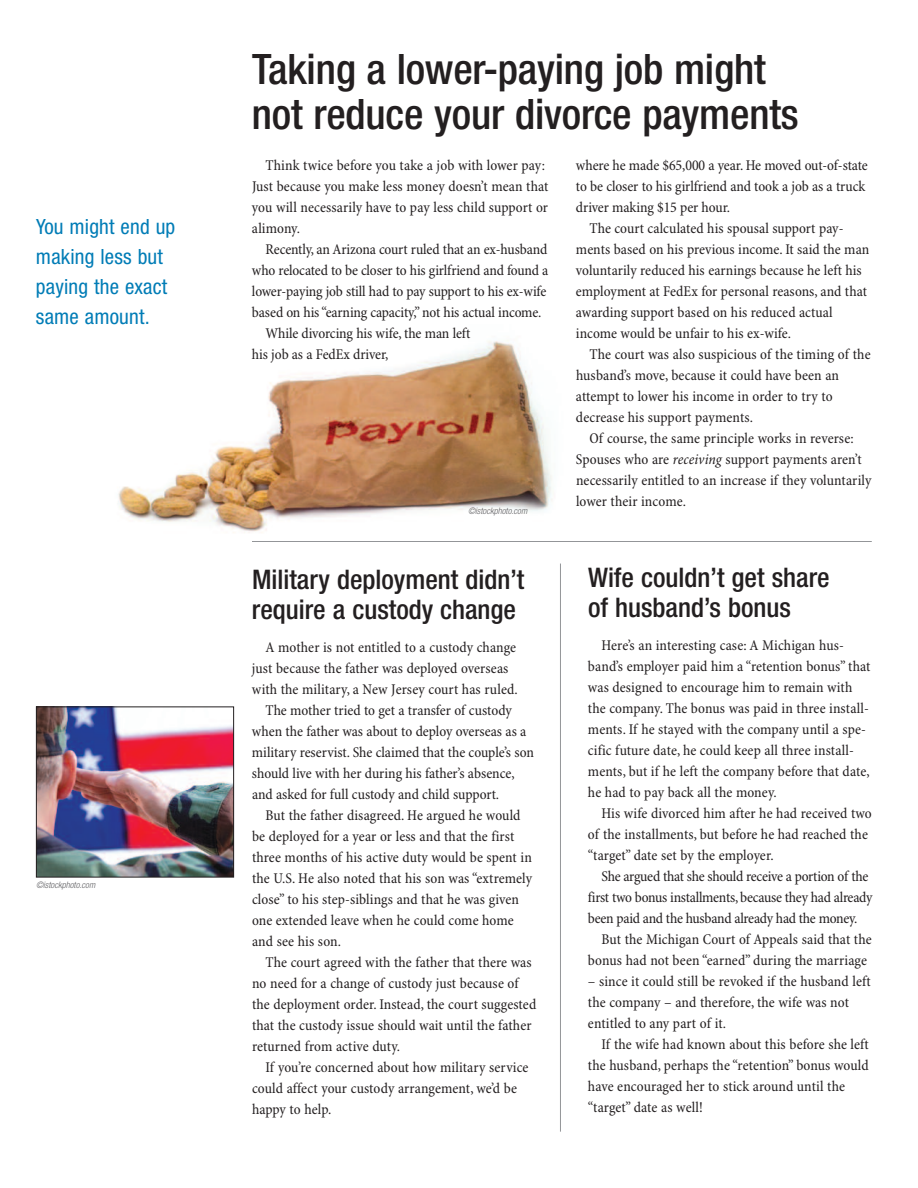
<style>
.page{position:relative;width:918px;height:1188px;background:#fff}
.page>*{position:absolute;margin:0;border:0;box-sizing:border-box;transform-origin:0 0}
.t1{font:500 condensed 42px/45px "Helvetica Neue";letter-spacing:-.005em;color:#231f20}
.t2{font:500 condensed 27px/30px "Helvetica Neue";color:#231f20}
.t3{font:condensed 21px/30px "Helvetica Neue";letter-spacing:.01em;color:#007cb6}
.t4{font:condensed 15px/21px "Minion Pro";color:#231f20}
.t5{font:condensed 15px/21px "Minion Pro";letter-spacing:-.02em;color:#231f20}
.t6{font:italic 300 condensed 9px "Helvetica Neue";color:#636366}
.s1{font-style:italic}
</style>
<div class="page">
<img style="left:118px;top:340px;width:434px;height:193px">
<hr style="left:252px;top:541px;width:620px;height:1px;background:#939598">
<hr style="left:560px;top:564px;width:1px;height:568px;background:#939598">
<img style="left:38px;top:708px;width:194px;height:168px">
<div style="left:36px;top:706px;width:198px;height:172px;border:1px solid #231f20"></div>
<h3 class="t3" style="left:36px;top:213px;width:141px">You might end up making less but paying the exact same amount.</h3>
<p class="t6" style="left:36px;top:882px;width:61px">©istockphoto.com</p>
<h1 class="t1" style="left:252px;top:50px;width:548px">Taking a lower-paying job might not reduce your divorce payments</h1>
<p class="t4" style="left:252px;top:156px;width:298px;text-indent:14px">Think twice before you take a job with lower pay:<br>Just because you make less money doesn’t mean that you will necessarily have to pay less child support or alimony.</p>
<p class="t4" style="left:265px;top:240px;width:283px">Recently, an Arizona court ruled that an ex-husband</p>
<p class="t4" style="left:252px;top:261px;width:298px">who relocated to be closer to his girlfriend and found a</p>
<p class="t4" style="left:252px;top:282px;width:296px">lower-paying job still had to pay support to his ex-wife</p>
<p class="t4" style="left:252px;top:303px;width:291px">based on his“earning capacity,” not his actual income.</p>
<p class="t4" style="left:265px;top:324px;width:206px">While divorcing his wife, the man left</p>
<p class="t4" style="left:252px;top:345px;width:138px">his job as a FedEx driver,</p>
<p class="t6" style="left:468px;top:507px;width:61px">©istockphoto.com</p>
<h2 class="t2" style="left:252px;top:566px;width:274px">Military deployment didn’t require a custody change</h2>
<p class="t4" style="left:266px;top:638px;width:252px">A mother is not entitled to a custody change</p>
<p class="t4" style="left:252px;top:659px;width:258px">just because the father was deployed overseas</p>
<p class="t4" style="left:252px;top:680px;width:267px">with the military, a New Jersey court has ruled.</p>
<p class="t4" style="left:265px;top:701px;width:248px">The mother tried to get a transfer of custody</p>
<p class="t4" style="left:252px;top:722px;width:276px">when the father was about to deploy overseas as a</p>
<p class="t4" style="left:252px;top:743px;width:283px">military reservist. She claimed that the couple’s son</p>
<p class="t4" style="left:252px;top:764px;width:264px">should live with her during his father’s absence,</p>
<p class="t4" style="left:252px;top:785px;width:249px">and asked for full custody and child support.</p>
<p class="t4" style="left:266px;top:806px;width:257px">But the father disagreed. He argued he would</p>
<p class="t4" style="left:252px;top:827px;width:264px">be deployed for a year or less and that the first</p>
<p class="t4" style="left:252px;top:848px;width:281px">three months of his active duty would be spent in</p>
<p class="t4" style="left:252px;top:869px;width:282px">the U.S. He also noted that his son was “extremely</p>
<p class="t4" style="left:252px;top:890px;width:268px">close” to his step-siblings and that he was given</p>
<p class="t4" style="left:252px;top:911px;width:263px">one extended leave when he could come home</p>
<p class="t4" style="left:252px;top:932px;width:91px">and see his son.</p>
<p class="t4" style="left:266px;top:953px;width:268px">The court agreed with the father that there was</p>
<p class="t4" style="left:252px;top:974px;width:268px">no need for a change of custody just because of</p>
<p class="t4" style="left:252px;top:995px;width:286px">the deployment order. Instead, the court suggested</p>
<p class="t4" style="left:252px;top:1016px;width:281px">that the custody issue should wait until the father</p>
<p class="t4" style="left:252px;top:1037px;width:150px">returned from active duty.</p>
<p class="t4" style="left:266px;top:1058px;width:265px">If you’re concerned about how military service</p>
<p class="t4" style="left:252px;top:1079px;width:267px">could affect your custody arrangement, we’d be</p>
<p class="t4" style="left:252px;top:1100px;width:81px">happy to help.</p>
<p class="t4" style="left:576px;top:156px;width:293px">where he made $65,000 a year. He moved out-of-state</p>
<p class="t4" style="left:576px;top:177px;width:291px">to be closer to his girlfriend and took a job as a truck</p>
<p class="t4" style="left:576px;top:198px;width:156px">driver making $15 per hour.</p>
<p class="t4" style="left:589px;top:219px;width:256px">The court calculated his spousal support pay-</p>
<p class="t4" style="left:576px;top:240px;width:295px">ments based on his previous income. It said the man</p>
<p class="t4" style="left:576px;top:261px;width:287px">voluntarily reduced his earnings because he left his</p>
<p class="t4" style="left:576px;top:282px;width:292px">employment at FedEx for personal reasons, and that</p>
<p class="t4" style="left:576px;top:303px;width:258px">awarding support based on his reduced actual</p>
<p class="t4" style="left:576px;top:324px;width:217px">income would be unfair to his ex-wife.</p>
<p class="t4" style="left:590px;top:345px;width:283px">The court was also suspicious of the timing of the</p>
<p class="t4" style="left:576px;top:366px;width:265px">husband’s move, because it could have been an</p>
<p class="t4" style="left:576px;top:387px;width:258px">attempt to lower his income in order to try to</p>
<p class="t4" style="left:576px;top:408px;width:179px">decrease his support payments.</p>
<p class="t4" style="left:589px;top:429px;width:266px">Of course, the same principle works in reverse:</p>
<p class="t4" style="left:576px;top:450px;width:287px">Spouses who are <span class="s1">receiving</span> support payments aren’t</p>
<p class="t4" style="left:576px;top:471px;width:297px">necessarily entitled to an increase if they voluntarily</p>
<p class="t4" style="left:576px;top:492px;width:112px">lower their income.</p>
<h2 class="t2" style="left:588px;top:565px;width:243px">Wife couldn’t get share of husband’s bonus</h2>
<p class="t4" style="left:588px;top:636px;width:284px;text-indent:14px">Here’s an interesting case: A Michigan hus&shy;band’s employer paid him a “retention bonus” that was designed to encourage him to remain with the company. The bonus was paid in three install&shy;ments. If he stayed with the company until a spe&shy;cific future date, he could keep all three install&shy;ments, but if he left the company before that date, he had to pay back all the money.</p>
<p class="t4" style="left:588px;top:804px;width:285px;text-indent:14px">His wife divorced him after he had received two of the installments, but before he had reached the “target” date set by the employer.</p>
<p class="t5" style="left:588px;top:867px;width:286px;text-indent:13px">She argued that she should receive a portion of the first two bonus installments, because they had already been paid and the husband already had the money.</p>
<p class="t4" style="left:588px;top:930px;width:285px;text-indent:14px">But the Michigan Court of Appeals said that the bonus had not been “earned” during the marriage</p>
<p class="t4" style="left:588px;top:972px;width:284px">– since it could still be revoked if the husband left the company – and therefore, the wife was not entitled to any part of it.</p>
<p class="t4" style="left:588px;top:1035px;width:282px;text-indent:13px">If the wife had known about this before she left the husband, perhaps the “retention” bonus would have encouraged her to stick around until the “target” date as well!</p>
</div>
